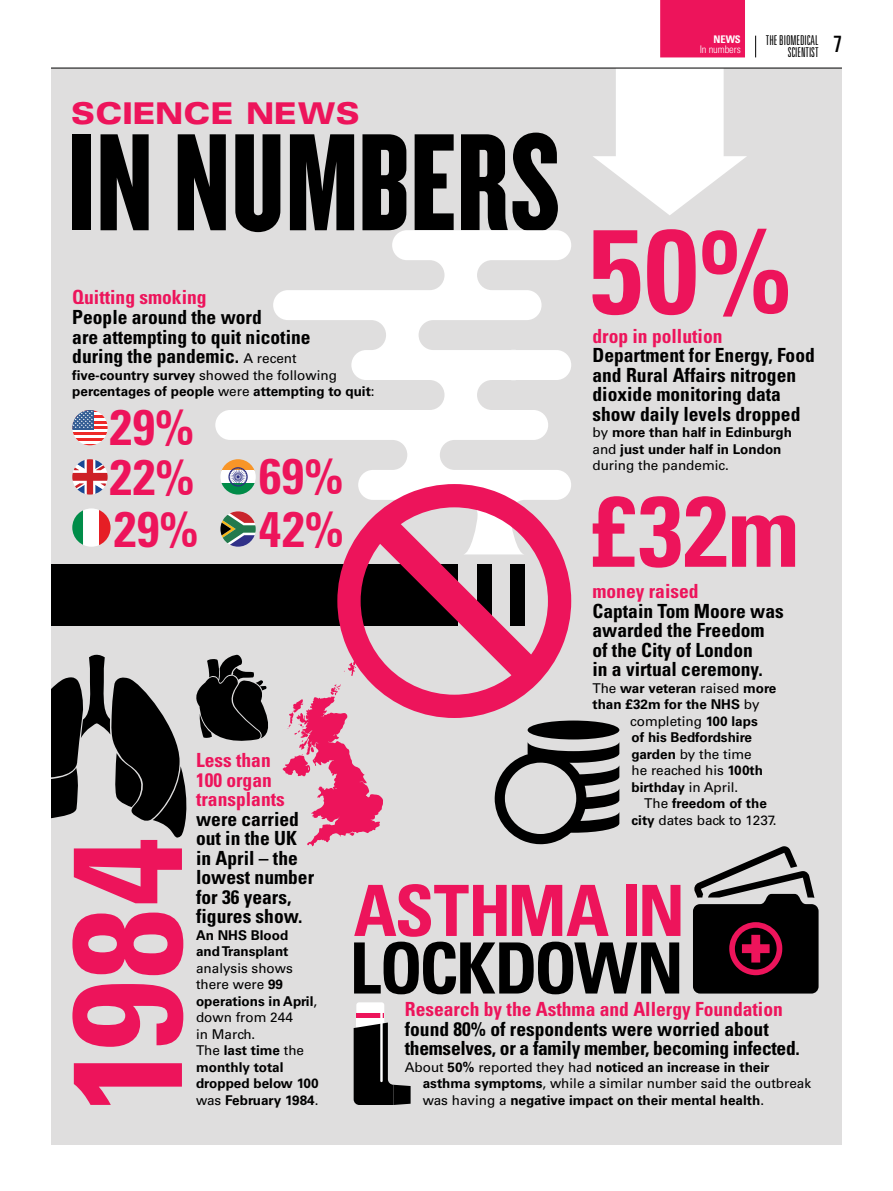
<style>
.page{position:relative;width:893px;height:1191px;background:#fff}
.page>*{position:absolute;margin:0;border:0;box-sizing:border-box;transform-origin:0 0}
.t1{font:700 condensed 154.95px "Univers";color:#ed145b}
.t2{font:144px "Knockout HTF68 Full Featherwt";letter-spacing:.01em;color:#000}
.t3{font:700 condensed 120px "Univers";color:#ed145b}
.t4{font:700 condensed 99.75px "Univers";color:#ed145b}
.t5{font:700 condensed 70.65px "Univers";letter-spacing:-.02em;color:#ed145b}
.t6{font:700 condensed 70.65px "Univers";letter-spacing:-.03em;color:#000}
.t7{font:700 condensed 49.95px/101.2px "Univers";letter-spacing:.015em;color:#ed145b}
.t8{font:900 expanded 30px "Univers";letter-spacing:-.01em;color:#ed145b}
.t9{font:ultra-condensed 22.5px "Univers";color:#000}
.t10{font:700 condensed 19.5px/19.5px "Univers";color:#000}
.t11{font:700 condensed 19.5px/19.5px "Univers";color:#ed145b}
.t12{font:700 13.5px/16.5px "Univers";color:#000}
.t13{font:13.5px/16.5px "Univers";color:#000;text-align:center}
.t14{font:300 ultra-condensed 13.5px/12px "Univers";color:#000;text-align:right}
.t15{font:300 condensed 10.5px "Univers";letter-spacing:-.01em;color:#fff}
.t16{font:700 condensed 10.5px "Univers";color:#fff}
.s1{font-weight:400;font-stretch:normal;font-size:13.5px}
.s2{font-weight:400}
.s3{font-weight:700}
</style>
<div class="page">
<div style="left:51px;top:68px;width:791px;height:1076px;background:#dfdede"></div>
<div style="left:51px;top:565px;width:406px;height:61px;background:#000"></div>
<svg style="left:693px;top:846px;width:126px;height:147px"></svg>
<div style="left:72px;top:410px;width:36px;height:35px;background:#fff;border-radius:18px"></div>
<hr style="left:72px;top:410px;width:36px;height:2px;background:#ee2a28">
<hr style="left:72px;top:415px;width:36px;height:3px;background:#ee2a28">
<hr style="left:72px;top:421px;width:36px;height:3px;background:#ee2a28">
<hr style="left:72px;top:426px;width:36px;height:3px;background:#ee2a28">
<hr style="left:72px;top:432px;width:36px;height:3px;background:#ee2a28">
<hr style="left:72px;top:438px;width:36px;height:3px;background:#ee2a28">
<hr style="left:72px;top:444px;width:36px;height:1px;background:#ee2a28">
<div style="left:72px;top:410px;width:22px;height:19px;background:#325c93"></div>
<svg style="left:72px;top:410px;width:21px;height:18px"></svg>
<svg style="left:72px;top:510px;width:11px;height:35px"></svg>
<svg style="left:83px;top:508px;width:16px;height:39px"></svg>
<svg style="left:99px;top:510px;width:12px;height:35px"></svg>
<svg style="left:72px;top:459px;width:36px;height:35px"></svg>
<svg style="left:215px;top:230px;width:356px;height:317px"></svg>
<svg style="left:337px;top:484px;width:234px;height:234px;fill:#ed145b"></svg>
<svg style="left:378px;top:521px;width:156px;height:156px"></svg>
<svg style="left:344px;top:659px;width:14px;height:17px"></svg>
<svg style="left:283px;top:684px;width:100px;height:162px"></svg>
<svg style="left:593px;top:69px;width:154px;height:146px"></svg>
<svg style="left:51px;top:654px;width:217px;height:183px"></svg>
<svg style="left:755px;top:36px;width:1px;height:21px"></svg>
<hr style="left:51px;top:68px;width:791px;height:1px;background:#000">
<div style="left:660px;top:0;width:85px;height:57px;background:#ed145b"></div>
<svg style="left:354px;top:1002px;width:57px;height:103px"></svg>
<hr style="left:380px;top:1003px;width:3px;height:79px;background:#fff">
<svg style="left:495px;top:720px;width:124px;height:124px"></svg>
<p class="t16" style="left:714px;top:33px;width:29px">NEWS</p>
<p class="t15" style="left:700px;top:43px;width:43px">In numbers</p>
<p class="t14" style="left:766px;top:34px;width:54px">THE BIOMEDICAL<br>SCIENTIST</p>
<h3 class="t9" style="left:834px;top:31px;width:10px">7</h3>
<h3 class="t8" style="left:71px;top:96px;width:290px">SCIENCE NEWS</h3>
<h2 class="t2" style="left:68px;top:109px;width:494px">IN NUMBERS</h2>
<h3 class="t11" style="left:72px;top:288px;width:136px">Quitting smoking</h3>
<h3 class="t10" style="left:72px;top:307px;width:240px">People around the word<br>are attempting to quit nicotine during the pandemic. <span class="s1">A recent</span></h3>
<p class="t12" style="left:72px;top:366px;width:304px">five-country survey <span class="s2">showed the following </span>percentages of people <span class="s2">were</span> attempting to quit<span class="s2">:</span></p>
<h3 class="t7" style="left:110px;top:377px;width:90px">29%<br>29%</h3>
<h3 class="t7" style="left:110px;top:426px;width:86px">22%</h3>
<h3 class="t7" style="left:259px;top:450px;width:86px;line-height:52.5px">69%<br>42%</h3>
<h3 class="t3" style="left:589px;top:198px;width:204px">50%</h3>
<h3 class="t11" style="left:592px;top:326px;width:132px">drop in pollution</h3>
<h3 class="t10" style="left:592px;top:345px;width:224px">Department for Energy, Food and Rural Affairs nitrogen dioxide monitoring data show daily levels dropped</h3>
<p class="t12" style="left:592px;top:424px;width:201px"><span class="s2">by</span> more than half in Edinburgh <span class="s2">and</span> just under half in London <span class="s2">during the pandemic.</span></p>
<h3 class="t4" style="left:593px;top:470px;width:208px">£32m</h3>
<h1 class="t1" style="left:32px;top:1112px;width:276px;rotate:-90deg">1984</h1>
<h3 class="t11" style="left:196px;top:750px;width:90px">Less than<br>100 organ transplants</h3>
<h3 class="t10" style="left:196px;top:809px;width:120px">were carried out in the UK in April – the lowest number for 36 years, figures show.</h3>
<p class="t12" style="left:196px;top:927px;width:94px">An NHS Blood and Transplant</p>
<p class="t12" style="left:196px;top:960px;width:124px"><span class="s2">analysis shows there were</span> 99 operations in April<span class="s2">, down from 244<br>in March.<br>The</span> last time <span class="s2">the </span>monthly total dropped below 100 <span class="s2">was</span> February 1984<span class="s2">.</span></p>
<h3 class="t11" style="left:592px;top:581px;width:108px">money raised</h3>
<h3 class="t10" style="left:592px;top:601px;width:193px">Captain Tom Moore was awarded the Freedom of the City of London<br>in a virtual ceremony.</h3>
<p class="t12" style="left:592px;top:680px;width:185px"><span class="s2">The</span> war veteran <span class="s2">raised</span> more than £32m for the NHS <span class="s2">by</span></p>
<p class="t12" style="left:630px;top:713px;width:135px"><span class="s2">completing</span> 100 laps of his Bedfordshire garden <span class="s2">by the time he reached his</span> 100th birthday <span class="s2">in April.</span></p>
<p class="t13" style="left:631px;top:795px;width:147px">The <span class="s3">freedom of the city</span> dates back to 1237.</p>
<h3 class="t5" style="left:354px;top:867px;width:333px">ASTHMA IN</h3>
<h3 class="t6" style="left:350px;top:925px;width:336px">LOCKDOWN</h3>
<h3 class="t11" style="left:405px;top:999px;width:380px">Research by the Asthma and Allergy Foundation</h3>
<h3 class="t10" style="left:405px;top:1019px;width:397px">found 80% of respondents were worried about themselves, or a family member, becoming infected.</h3>
<p class="t12" style="left:423px;top:1059px;width:390px;text-indent:-18px"><span class="s2">About</span> 50% <span class="s2">reported they had</span> noticed an increase in their asthma symptoms<span class="s2">, while a similar number said the outbreak was having a</span> negative impact on their mental health<span class="s2">.</span></p>
</div>
